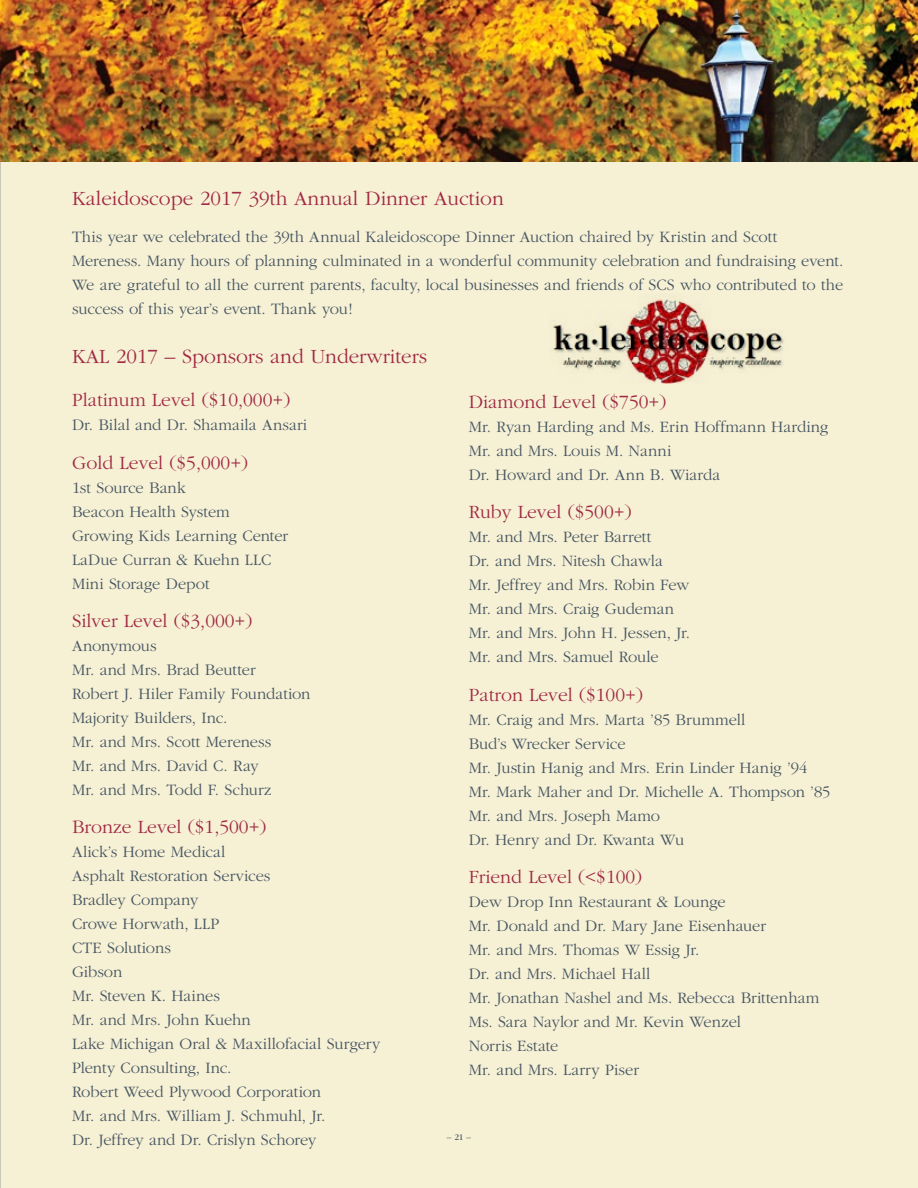
<style>
.page{position:relative;width:918px;height:1188px;background:#f6f0d5}
.page>*{position:absolute;margin:0;border:0;box-sizing:border-box;transform-origin:0 0}
.t1{font:300 21px "Garamond";color:#a02842}
.t2{font:300 19.5px "Garamond";color:#a02842}
.t3{font:300 16.5px/24px "Garamond";color:#455560}
.t4{font:300 9px "Garamond";color:#455560}
.s1{font-weight:400}
</style>
<div class="page">
<img style="left:0;top:0;width:918px;height:162px">
<img style="left:553px;top:298px;width:231px;height:86px">
<p class="t1" style="left:72px;top:187px;width:433px">Kaleidoscope 2017 39th Annual Dinner Auction</p>
<p class="t3" style="left:72px;top:225px;width:773px">This year we celebrated the 39th Annual Kaleidoscope Dinner Auction chaired by Kristin and Scott Mereness. Many hours of planning culminated in a wonderful community celebration and fundraising event.<br>We are grateful to all the current parents, faculty, local businesses and friends of SCS who contributed to the success of this year’s event. Thank you!</p>
<p class="t1" style="left:72px;top:346px;width:357px">KAL 2017 – Sponsors and Underwriters</p>
<p class="t2" style="left:72px;top:390px;width:220px">Platinum Level ($10,000+)</p>
<p class="t3" style="left:72px;top:413px;width:237px">Dr. Bilal and Dr. Shamaila Ansari</p>
<p class="t2" style="left:72px;top:452px;width:178px">Gold Level ($5,000+)</p>
<p class="t3" style="left:72px;top:476px;width:218px">1st Source Bank<br>Beacon Health System<br>Growing Kids Learning Center<br>LaDue Curran &amp; Kuehn LLC<br>Mini Storage Depot</p>
<p class="t2" style="left:72px;top:611px;width:182px">Silver Level ($3,000+)</p>
<p class="t3" style="left:72px;top:634px;width:240px">Anonymous<br>Mr. and Mrs. Brad Beutter<br>Robert J. Hiler Family Foundation<br>Majority Builders, Inc.<br>Mr. and Mrs. Scott Mereness<br>Mr. and Mrs. David C. Ray<br>Mr. and Mrs. Todd F. Schurz</p>
<p class="t2" style="left:72px;top:817px;width:196px">Bronze Level ($1,500+)</p>
<p class="t3" style="left:72px;top:840px;width:310px">Alick’s Home Medical<br>Asphalt Restoration Services<br>Bradley Company<br>Crowe Horwath, LLP<br>CTE Solutions<br>Gibson<br>Mr. Steven K. Haines<br>Mr. and Mrs. John Kuehn<br>Lake Michigan Oral &amp; Maxillofacial Surgery<br>Plenty Consulting, Inc.<br>Robert Weed Plywood Corporation<br>Mr. and Mrs. William J. Schmuhl, Jr.<br>Dr. Jeffrey and Dr. Crislyn Schorey</p>
<p class="t2" style="left:469px;top:391px;width:199px">Diamond Level ($750+)</p>
<p class="t3" style="left:469px;top:415px;width:361px">Mr. Ryan Harding and Ms. Erin Hoffmann Harding<br>Mr. and Mrs. Louis M. Nanni<br>Dr. Howard and Dr. Ann B. Wiarda</p>
<p class="t2" style="left:469px;top:502px;width:165px">Ruby Level ($500+)</p>
<p class="t3" style="left:469px;top:525px;width:223px">Mr. and Mrs. Peter Barrett<br>Dr. and Mrs. Nitesh Chawla<br>Mr. Jeffrey and Mrs. Robin Few<br>Mr. and Mrs. Craig Gudeman<br>Mr. and Mrs. John H. Jessen, Jr.<br>Mr. and Mrs. Samuel Roule</p>
<p class="t2" style="left:469px;top:684px;width:176px">Patron Level ($100+)</p>
<p class="t3" style="left:469px;top:708px;width:363px">Mr. Craig and Mrs. Marta ’85 Brummell<br>Bud’s Wrecker Service<br>Mr. Justin Hanig and Mrs. Erin Linder Hanig ’94<br>Mr. Mark Maher and Dr. Michelle A. Thompson ’85<br>Mr. and Mrs. Joseph Mamo<br>Dr. Henry and Dr. Kwanta Wu</p>
<p class="t2" style="left:469px;top:867px;width:175px">Friend Level (&lt;$100)</p>
<p class="t3" style="left:469px;top:890px;width:352px">Dew Drop Inn Restaurant &amp; Lounge<br>Mr. Donald and Dr. Mary Jane Eisenhauer<br>Mr. and Mrs. Thomas W Essig Jr.<br>Dr. and Mrs. Michael Hall<br>Mr. Jonathan Nashel and Ms. Rebecca Brittenham<br>Ms. Sara Naylor and Mr. Kevin Wenzel<br>Norris Estate<br>Mr. and Mrs. Larry Piser</p>
<p class="t4" style="left:447px;top:1133px;width:26px">– <span class="s1">21</span> –</p>
</div>
